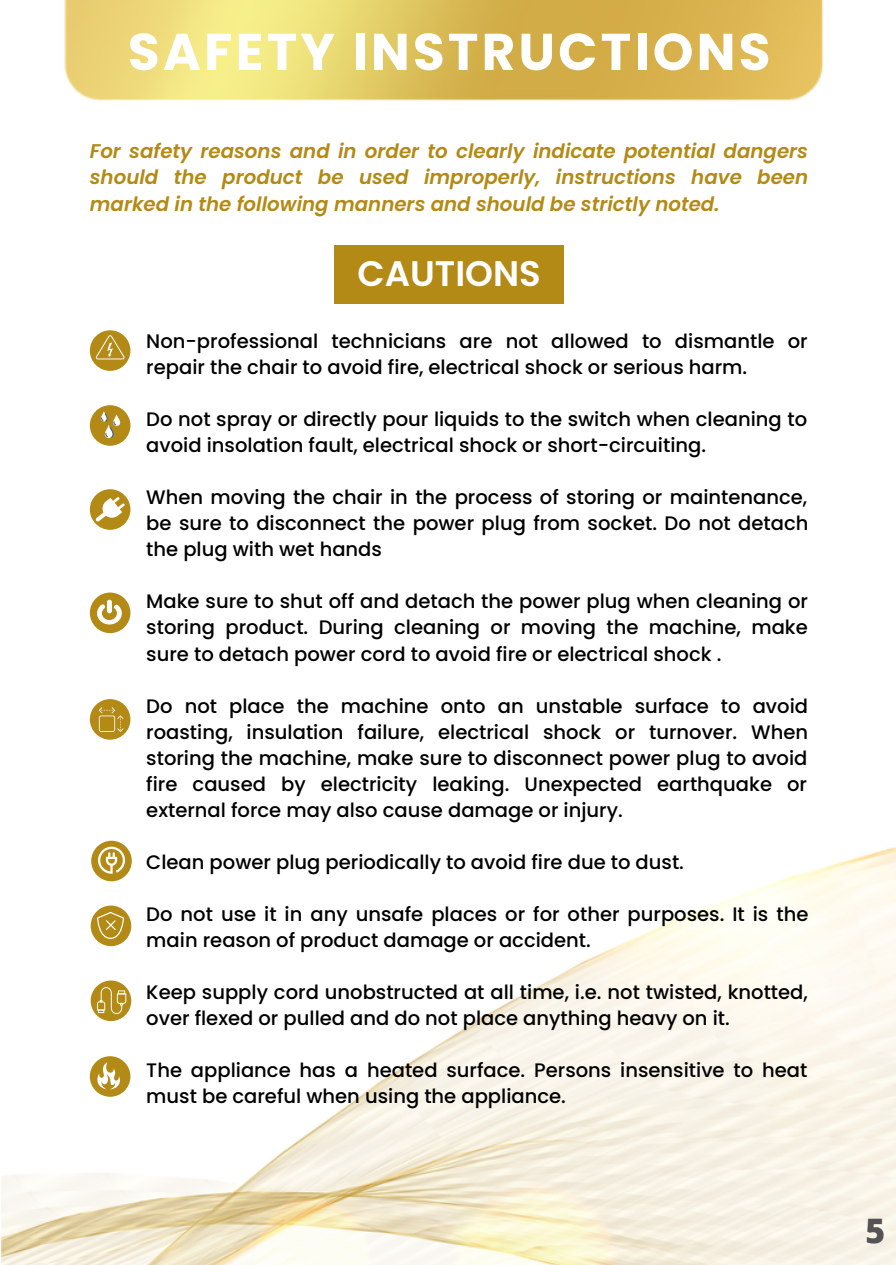
<style>
.page{position:relative;width:896px;height:1265px;background:#fff}
.page>*{position:absolute;margin:0;border:0;box-sizing:border-box;transform-origin:0 0}
.t1{font:700 51.6px "Poppins";letter-spacing:.06em;color:#fff}
.t2{font:600 35.4px "Poppins";color:#fff}
.t3{font:800 33.6px "Open Sans";color:#545454}
.t4{font:italic 600 19.8px/26.4px "Poppins";color:#b38a15;text-align:justify}
.t5{font:500 19.5px/26.1px "Poppins";color:#000}
</style>
<div class="page">
<img style="left:1px;top:330px;width:895px;height:934px">
<img style="left:64px;top:0;width:759px;height:101px">
<div style="left:90px;top:330px;width:40px;height:41px;background:#b38a15;border-radius:50%"></div>
<div style="left:90px;top:405px;width:40px;height:41px;background:#b38a15;border-radius:50%"></div>
<div style="left:90px;top:489px;width:40px;height:41px;background:#b38a15;border-radius:50%"></div>
<div style="left:90px;top:592px;width:40px;height:41px;background:#b38a15;border-radius:50%"></div>
<div style="left:90px;top:699px;width:40px;height:40px;background:#b38a15;border-radius:50%"></div>
<div style="left:91px;top:840px;width:41px;height:41px;background:#b38a15;border-radius:50%"></div>
<div style="left:91px;top:905px;width:40px;height:41px;background:#b38a15;border-radius:50%"></div>
<div style="left:91px;top:980px;width:40px;height:41px;background:#b38a15;border-radius:50%"></div>
<div style="left:90px;top:1056px;width:40px;height:40px;background:#b38a15;border-radius:50%"></div>
<svg style="left:100px;top:411px;width:20px;height:27px"></svg>
<svg style="left:95px;top:497px;width:30px;height:25px"></svg>
<svg style="left:95px;top:335px;width:30px;height:25px"></svg>
<svg style="left:97px;top:599px;width:25px;height:25px"></svg>
<svg style="left:99px;top:707px;width:24px;height:25px"></svg>
<svg style="left:98px;top:846px;width:27px;height:27px"></svg>
<svg style="left:97px;top:912px;width:27px;height:27px"></svg>
<svg style="left:97px;top:987px;width:29px;height:27px"></svg>
<svg style="left:97px;top:1062px;width:23px;height:27px"></svg>
<div style="left:334px;top:245px;width:230px;height:59px;background:#b38a15"></div>
<h1 class="t1" style="left:128px;top:16px;width:644px">SAFETY INSTRUCTIONS</h1>
<p class="t4" style="left:90px;top:138px;width:720px">For safety reasons and in order to clearly indicate potential dangers should the product be used improperly, instructions have been marked in the following manners and should be strictly noted.</p>
<h2 class="t2" style="left:357px;top:249px;width:185px">CAUTIONS</h2>
<p class="t5" style="left:146px;top:328px;width:663px">Non-professional technicians are not allowed to dismantle or repair the chair to avoid fire, electrical shock or serious harm.</p>
<p class="t5" style="left:146px;top:406px;width:662px">Do not spray or directly pour liquids to the switch when cleaning to avoid insolation fault, electrical shock or short-circuiting.</p>
<p class="t5" style="left:146px;top:484px;width:663px;text-align:justify">When moving the chair in the process of storing or maintenance, be sure to disconnect the power plug from socket. Do not detach the plug with wet hands</p>
<p class="t5" style="left:146px;top:588px;width:663px;text-align:justify">Make sure to shut off and detach the power plug when cleaning or storing product. During cleaning or moving the machine, make sure to detach power cord to avoid fire or electrical shock .</p>
<p class="t5" style="left:146px;top:692px;width:663px;text-align:justify">Do not place the machine onto an unstable surface to avoid roasting, insulation failure, electrical shock or turnover. When storing the machine, make sure to disconnect power plug to avoid fire caused by electricity leaking. Unexpected earthquake or external force may also cause damage or injury.</p>
<p class="t5" style="left:146px;top:849px;width:539px">Clean power plug periodically to avoid fire due to dust.</p>
<p class="t5" style="left:146px;top:901px;width:663px">Do not use it in any unsafe places or for other purposes. It is the main reason of product damage or accident.</p>
<p class="t5" style="left:146px;top:979px;width:663px">Keep supply cord unobstructed at all time, i.e. not twisted, knotted, over flexed or pulled and do not place anything heavy on it.</p>
<p class="t5" style="left:146px;top:1057px;width:662px">The appliance has a heated surface. Persons insensitive to heat must be careful when using the appliance.</p>
<h3 class="t3" style="left:865px;top:1207px;width:21px">5</h3>
</div>
